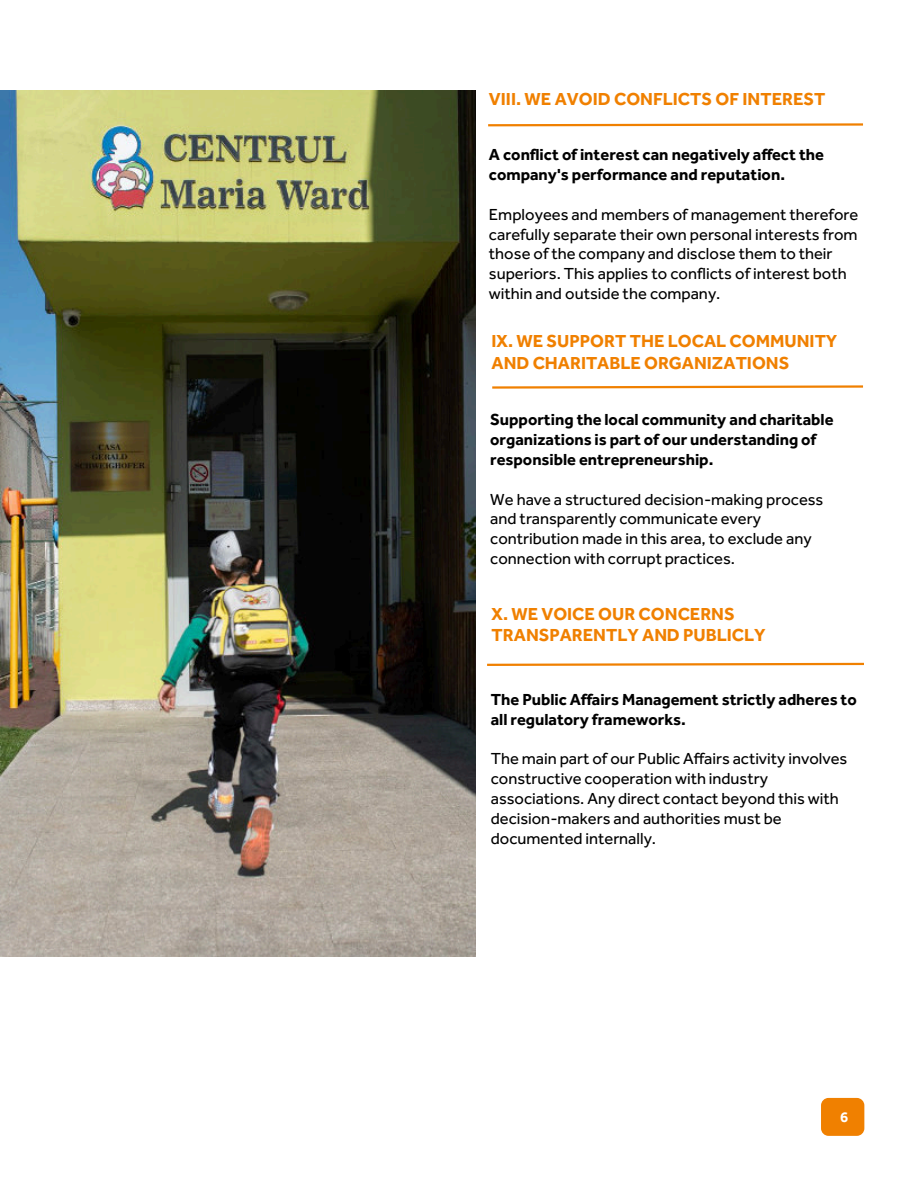
<style>
.page{position:relative;width:918px;height:1188px;background:#fff}
.page>*{position:absolute;margin:0;border:0;box-sizing:border-box;transform-origin:0 0}
.t1{font:700 18px "Effra";color:#f08000}
.t2{font:16.5px "Effra";color:#000}
.t3{font:700 16.5px "Effra";color:#000}
.t4{font:700 15px "Effra";color:#fff}
</style>
<div class="page">
<div style="left:821px;top:1098px;width:43px;height:38px;background:#f08000;border:4px solid #f08000;border-radius:6px"></div>
<svg style="left:488px;top:123px;width:375px;height:4px"></svg>
<svg style="left:492px;top:385px;width:371px;height:4px"></svg>
<svg style="left:487px;top:662px;width:377px;height:4px"></svg>
<img style="left:0;top:90px;width:476px;height:867px">
<p class="t1" style="left:489px;top:93px;width:338px">VIII. WE AVOID CONFLICTS OF INTEREST</p>
<p class="t3" style="left:489px;top:149px;width:337px">A conflict of interest can negatively affect the</p>
<p class="t3" style="left:489px;top:169px;width:298px">company's performance and reputation.</p>
<p class="t2" style="left:489px;top:209px;width:371px">Employees and members of management therefore</p>
<p class="t2" style="left:489px;top:229px;width:370px">carefully separate their own personal interests from</p>
<p class="t2" style="left:489px;top:248px;width:345px">those of the company and disclose them to their</p>
<p class="t2" style="left:489px;top:268px;width:359px">superiors. This applies to conflicts of interest both</p>
<p class="t2" style="left:489px;top:288px;width:233px">within and outside the company.</p>
<p class="t1" style="left:492px;top:335px;width:347px">IX. WE SUPPORT THE LOCAL COMMUNITY</p>
<p class="t1" style="left:492px;top:357px;width:299px">AND CHARITABLE ORGANIZATIONS</p>
<p class="t3" style="left:490px;top:414px;width:345px">Supporting the local community and charitable</p>
<p class="t3" style="left:490px;top:434px;width:328px">organizations is part of our understanding of</p>
<p class="t3" style="left:490px;top:454px;width:225px">responsible entrepreneurship.</p>
<p class="t2" style="left:490px;top:494px;width:335px">We have a structured decision-making process</p>
<p class="t2" style="left:490px;top:513px;width:272px">and transparently communicate every</p>
<p class="t2" style="left:490px;top:533px;width:323px">contribution made in this area, to exclude any</p>
<p class="t2" style="left:490px;top:553px;width:246px">connection with corrupt practices.</p>
<p class="t1" style="left:492px;top:608px;width:245px">X. WE VOICE OUR CONCERNS</p>
<p class="t1" style="left:492px;top:629px;width:276px">TRANSPARENTLY AND PUBLICLY</p>
<p class="t3" style="left:491px;top:694px;width:367px">The Public Affairs Management strictly adheres to</p>
<p class="t3" style="left:491px;top:714px;width:196px">all regulatory frameworks.</p>
<p class="t2" style="left:491px;top:753px;width:358px">The main part of our Public Affairs activity involves</p>
<p class="t2" style="left:491px;top:773px;width:279px">constructive cooperation with industry</p>
<p class="t2" style="left:491px;top:793px;width:349px">associations. Any direct contact beyond this with</p>
<p class="t2" style="left:491px;top:813px;width:292px">decision-makers and authorities must be</p>
<p class="t2" style="left:491px;top:833px;width:167px">documented internally.</p>
<p class="t4" style="left:840px;top:1112px;width:10px">6</p>
</div>
